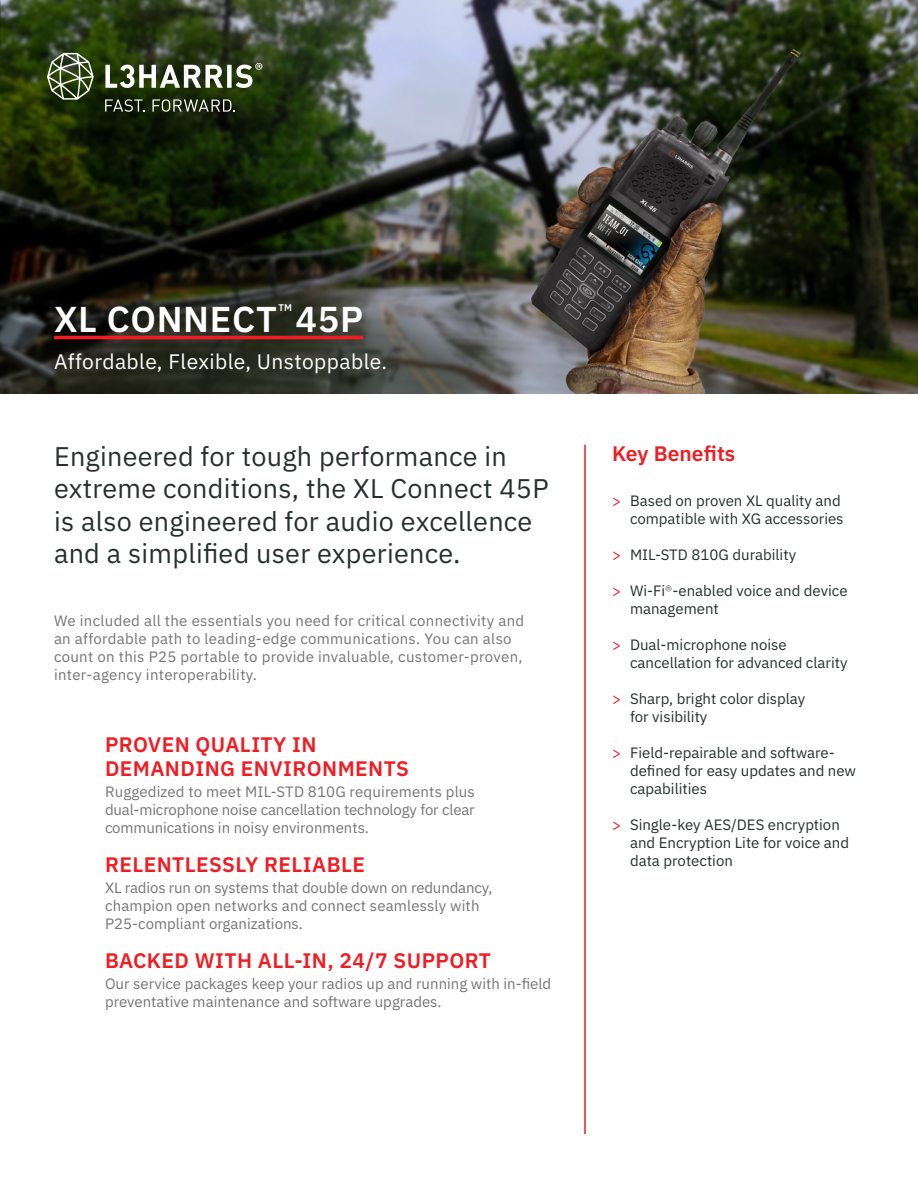
<style>
.page{position:relative;width:918px;height:1188px;background:#fff}
.page>*{position:absolute;margin:0;border:0;box-sizing:border-box;transform-origin:0 0}
.t1{font:600 36px "IBM Plex Sans";letter-spacing:.02em;color:#fff}
.t2{font:27px/32.4px "IBM Plex Sans";letter-spacing:.01em;color:#262f2e}
.t3{font:600 21px/24px "IBM Plex Sans";letter-spacing:.02em;color:#ee1d23}
.Subtitle{font:21px "IBM Plex Sans";letter-spacing:.02em;color:#fff}
.Body_Copy_Indent{font:15px/18px "IBM Plex Sans";color:#737473}
.t4{font:15px/18px "IBM Plex Sans";color:#262f2e}
.Body_Copy{font:15px/18px "IBM Plex Sans";letter-spacing:.02em;color:#737473}
.t5{font:600 9.6px "IBM Plex Sans";color:#fff}
.s1{color:#ee1d23}
.s2{color:#737473}
</style>
<div class="page">
<img style="left:0;top:0;width:918px;height:394px">
<hr style="left:54px;top:336px;width:309px;height:3px;background:#ee1d23">
<hr style="left:584px;top:445px;width:2px;height:689px;background:#ee1d23">
<svg style="left:105px;top:99px;width:40px;height:13px"></svg>
<svg style="left:153px;top:99px;width:82px;height:13px"></svg>
<svg style="left:47px;top:53px;width:47px;height:47px;background:#606f4e"></svg>
<svg style="left:105px;top:63px;width:157px;height:25px"></svg>
<svg style="left:0;top:0;width:1px;height:46px"></svg>
<p class="t5" style="left:278px;top:300px;width:15px">TM</p>
<h1 class="t1" style="left:54px;top:290px;width:311px">XL CONNECT 45P</h1>
<p class="Subtitle" style="left:54px;top:346px;width:335px">Affordable, Flexible, Unstoppable.</p>
<h2 class="t2" style="left:54px;top:438px;width:496px">Engineered for tough performance in extreme conditions, the XL Connect 45P is also engineered for audio excellence and a simplified user experience.</h2>
<p class="Body_Copy" style="left:54px;top:610px;width:472px">We included all the essentials you need for critical connectivity and an affordable path to leading-edge communications. You can also count on this P25 portable to provide invaluable, customer-proven, inter-agency interoperability.</p>
<h3 class="t3" style="left:105px;top:731px;width:305px">PROVEN QUALITY IN<br>DEMANDING ENVIRONMENTS</h3>
<p class="Body_Copy_Indent" style="left:105px;top:781px;width:371px;text-align:justify">Ruggedized to meet MIL-STD 810G requirements plus dual-microphone noise cancellation technology for clear communications in noisy environments.</p>
<h3 class="t3" style="left:105px;top:851px;width:262px">RELENTLESSLY RELIABLE</h3>
<p class="Body_Copy_Indent" style="left:105px;top:877px;width:389px">XL radios run on systems that double down on redundancy, champion open networks and connect seamlessly with<br>P25-compliant organizations.</p>
<h3 class="t3" style="left:105px;top:947px;width:387px">BACKED WITH ALL-IN, 24/7 SUPPORT</h3>
<p class="Body_Copy_Indent" style="left:105px;top:973px;width:448px">Our service packages keep your radios up and running with in-field preventative maintenance and software upgrades.</p>
<h4 class="t3" style="left:612px;top:440px;width:125px">Key Benefits</h4>
<p class="t4" style="left:612px;top:491px;width:233px;text-align:right"><span class="s1">&gt;</span> Based on proven XL quality and compatible with XG accessories</p>
<p class="t4" style="left:612px;top:545px;width:186px"><span class="s1">&gt;</span> MIL-STD 810G durability</p>
<p class="t4" style="left:630px;top:581px;width:219px;text-indent:-18px"><span class="s1">&gt;</span> Wi-Fi<span class="s2">®</span>-enabled voice and device management</p>
<p class="t4" style="left:630px;top:635px;width:219px;text-indent:-18px"><span class="s1">&gt;</span> Dual-microphone noise cancellation for advanced clarity</p>
<p class="t4" style="left:630px;top:689px;width:177px;text-indent:-18px"><span class="s1">&gt;</span> Sharp, bright color display for visibility</p>
<p class="t4" style="left:630px;top:743px;width:228px;text-indent:-18px"><span class="s1">&gt;</span> Field-repairable and software&shy;defined for easy updates and new capabilities</p>
<p class="t4" style="left:630px;top:815px;width:221px;text-indent:-18px"><span class="s1">&gt;</span> Single-key AES/DES encryption and Encryption Lite for voice and data protection</p>
</div>
